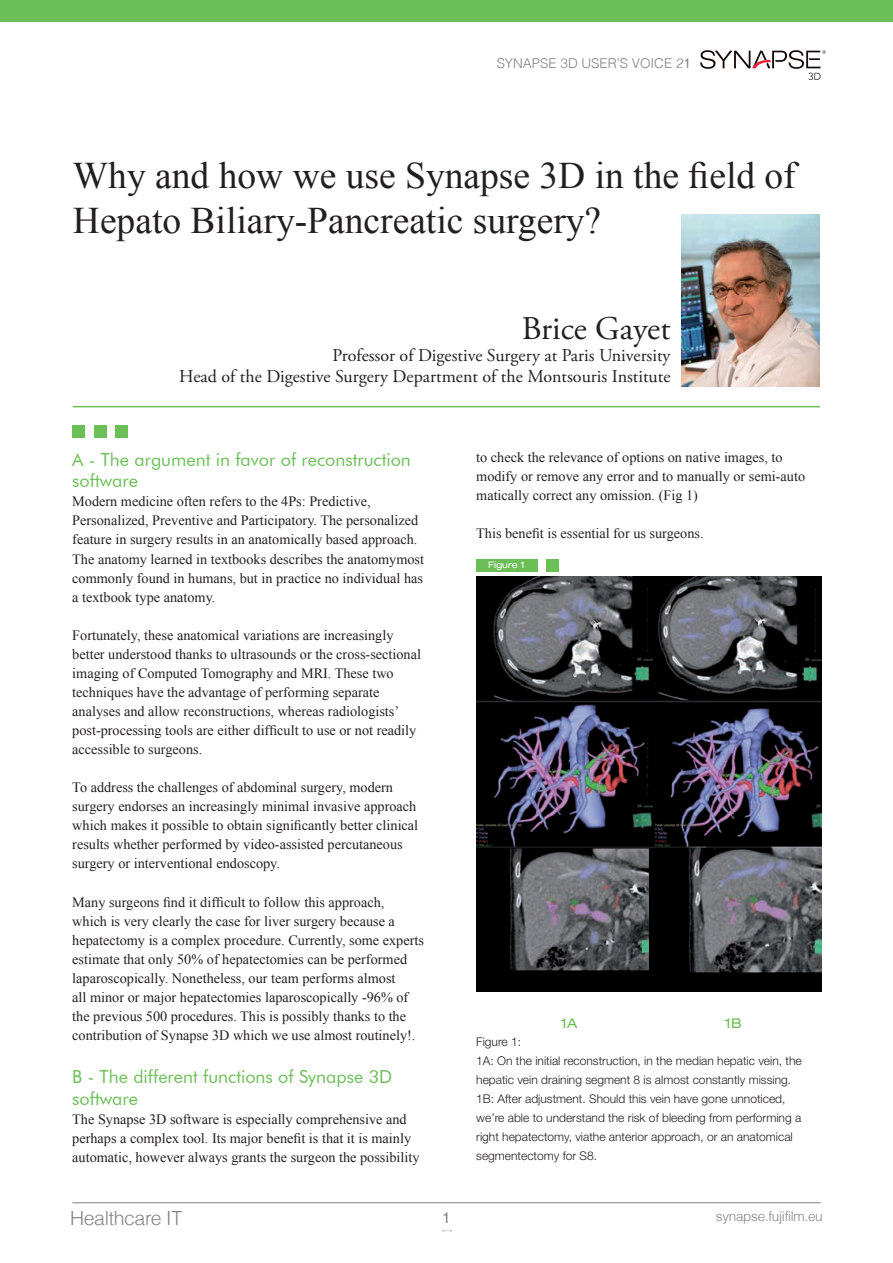
<style>
.page{position:relative;width:893px;height:1263px;background:#fff}
.page>*{position:absolute;margin:0;border:0;box-sizing:border-box;transform-origin:0 0}
.t1{font:37.5px/45px "Times New Roman";color:#231f20}
.t2{font:33px "Adobe Garamond Pro";color:#231f20}
.t3{font:300 19.5px "Helvetica";letter-spacing:-.02em;color:#808285}
.t4{font:18px/21.6px "Adobe Garamond Pro";color:#231f20;text-align:right}
.t5{font:18px/21.6px "Futura BT";color:#6bbf56}
.t6{font:15px "Helvetica";color:#808285}
.t7{font:14.25px/19px "Times New Roman";color:#231f20}
.t8{font:300 13.5px "Helvetica";letter-spacing:-.01em;color:#808285}
.t9{font:expanded 13.5px "Helvetica Neue LT Std";color:#6bbf56}
.t10{font:300 12px/19px "Helvetica Neue LT Std";color:#231f20}
.t11{font:expanded 9px "Helvetica Neue LT Std";color:#fff}
.s1{font-weight:400}
</style>
<div class="page">
<div style="left:0;top:0;width:893px;height:21px;background:#6bbf56"></div>
<hr style="left:72px;top:1202px;width:749px;height:1px;background:#808285">
<svg style="left:700px;top:50px;width:126px;height:30px"></svg>
<hr style="left:73px;top:406px;width:747px;height:1px;background:#6bbf56">
<img style="left:476px;top:576px;width:345px;height:415px">
<img style="left:681px;top:214px;width:139px;height:172px">
<div style="left:115px;top:425px;width:13px;height:13px;background:#6bbf56"></div>
<div style="left:72px;top:425px;width:13px;height:13px;background:#6bbf56"></div>
<div style="left:94px;top:425px;width:13px;height:13px;background:#6bbf56"></div>
<div style="left:546px;top:559px;width:13px;height:13px;background:#6bbf56"></div>
<div style="left:476px;top:559px;width:62px;height:13px;background:#6bbf56"></div>
<p class="t8" style="left:497px;top:55px;width:196px">SYNAPSE 3D USER’S VOICE 2<span class="s1">1</span></p>
<h1 class="t1" style="left:73px;top:152px;width:724px">Why and how we use Synapse 3D in the field of<br>Hepato Biliary-Pancreatic surgery?</h1>
<h2 class="t2" style="left:522px;top:309px;width:150px">Brice Gayet</h2>
<p class="t4" style="left:179px;top:345px;width:493px">Professor of Digestive Surgery at Paris University<br>Head of the Digestive Surgery Department of the Montsouris Institute</p>
<p class="t5" style="left:72px;top:448px;width:340px">A - The argument in favor of reconstruction software</p>
<p class="t7" style="left:72px;top:492px;width:353px">Modern medicine often refers to the 4Ps: Predictive, Personalized, Preventive and Participatory. The personalized feature in surgery results in an anatomically based approach.<br>The anatomy learned in textbooks describes the anatomymost commonly found in humans, but in practice no individual has a textbook type anatomy.</p>
<p class="t7" style="left:72px;top:625px;width:350px">Fortunately, these anatomical variations are increasingly better understood thanks to ultrasounds or the cross-sectional imaging of Computed Tomography and MRI. These two techniques have the advantage of performing separate analyses and allow reconstructions, whereas radiologists’ post-processing tools are either difficult to use or not readily accessible to surgeons.</p>
<p class="t7" style="left:72px;top:778px;width:347px">To address the challenges of abdominal surgery, modern surgery endorses an increasingly minimal invasive approach which makes it possible to obtain significantly better clinical results whether performed by video-assisted percutaneous surgery or interventional endoscopy.</p>
<p class="t7" style="left:72px;top:892px;width:353px">Many surgeons find it difficult to follow this approach,<br>which is very clearly the case for liver surgery because a hepatectomy is a complex procedure. Currently, some experts estimate that only 50% of hepatectomies can be performed laparoscopically. Nonetheless, our team performs almost<br>all minor or major hepatectomies laparoscopically -96% of the previous 500 procedures. This is possibly thanks to the contribution of Synapse 3D which we use almost routinely!.</p>
<p class="t5" style="left:72px;top:1066px;width:322px">B - The different functions of Synapse 3D software</p>
<p class="t7" style="left:72px;top:1109px;width:349px">The Synapse 3D software is especially comprehensive and perhaps a complex tool. Its major benefit is that it is mainly automatic, however always grants the surgeon the possibility</p>
<p class="t7" style="left:476px;top:447px;width:330px">to check the relevance of options on native images, to modify or remove any error and to manually or semi-auto matically correct any omission. (Fig 1)</p>
<p class="t7" style="left:476px;top:524px;width:229px">This benefit is essential for us surgeons.</p>
<p class="t11" style="left:488px;top:559px;width:38px">Figure 1</p>
<p class="t9" style="left:561px;top:1015px;width:18px">1A</p>
<p class="t9" style="left:725px;top:1015px;width:18px">1B</p>
<p class="t10" style="left:476px;top:1032px;width:327px">Figure 1:<br>1A: On the initial reconstruction, in the median hepatic vein, the hepatic vein draining segment 8 is almost constantly missing.<br>1B: After adjustment. Should this vein have gone unnoticed, we’re able to understand the risk of bleeding from performing a right hepatectomy, viathe anterior approach, or an anatomical segmentectomy for S8.</p>
<h3 class="t3" style="left:70px;top:1206px;width:114px">Healthcare IT</h3>
<p class="t8" style="left:716px;top:1207px;width:108px">synapse.fujifilm.eu</p>
<p class="t6" style="left:442px;top:1209px;width:10px">1</p>
</div>
